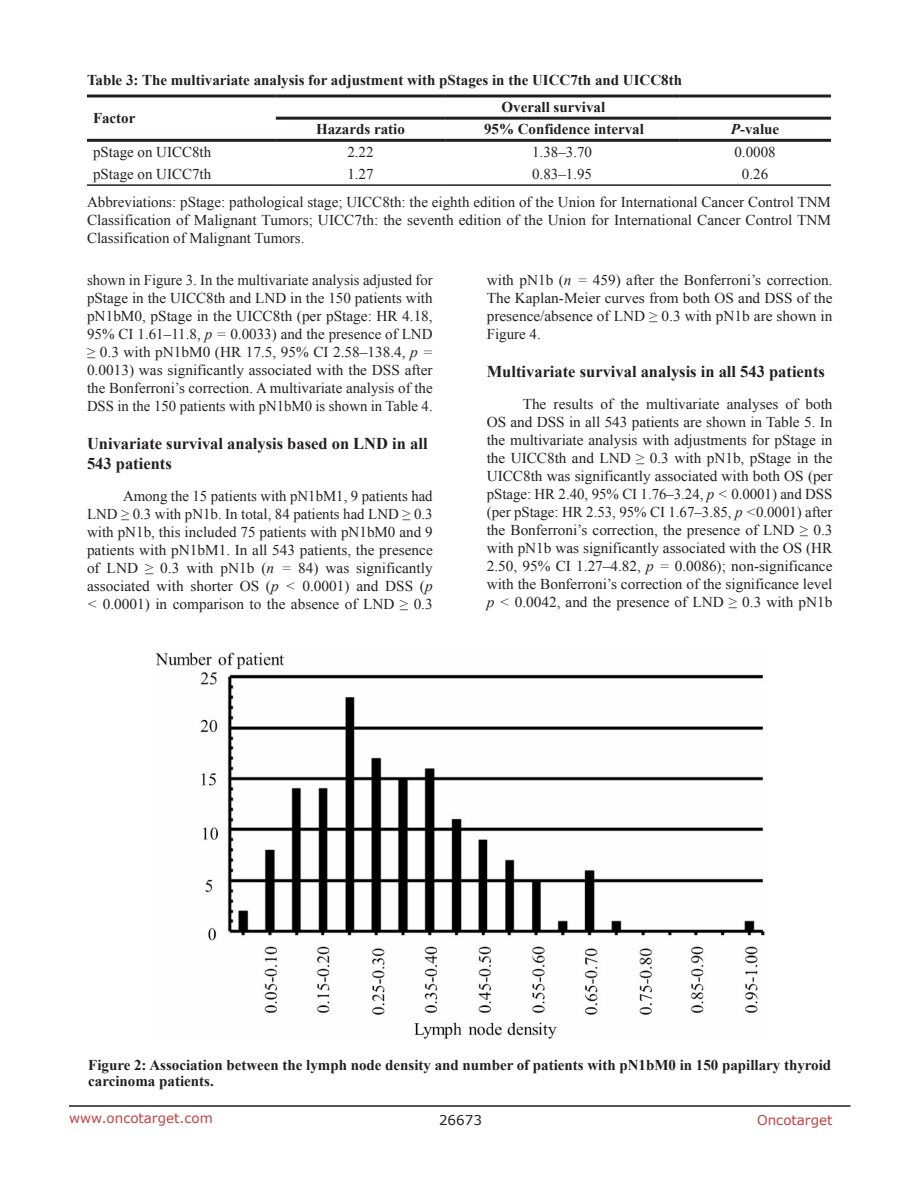
<style>
.page{position:relative;width:918px;height:1188px;background:#fff}
.page>*{position:absolute;margin:0;border:0;box-sizing:border-box;transform-origin:0 0}
.SubHeading{font:700 16.5px/19.8px "Times New Roman";color:#231f20}
.BodyText{font:15px/18px "Times New Roman";color:#231f20;text-align:justify}
.Tabletext{font:15px/18px "Times New Roman";color:#231f20;text-align:justify}
.TableHeading{font:700 15px "Times New Roman";color:#231f20}
.Figuretrx{font:700 15px/16.2px "Times New Roman";color:#231f20}
.t1{font:13.5px "Verdana";color:#c24141}
.t2{font:13.5px "Verdana";color:#231f20}
.s1{font-style:italic}
</style>
<div class="page">
<hr style="left:69px;top:1105px;width:781px;height:2px;background:#231f20">
<img style="left:155px;top:652px;width:610px;height:387px">
<svg style="left:87px;top:94px;width:189px;height:4px"></svg>
<hr style="left:87px;top:139px;width:189px;height:3px;background:#231f20">
<svg style="left:276px;top:94px;width:169px;height:4px"></svg>
<svg style="left:445px;top:94px;width:234px;height:4px"></svg>
<svg style="left:679px;top:94px;width:152px;height:4px"></svg>
<hr style="left:276px;top:117px;width:169px;height:3px;background:#231f20">
<hr style="left:445px;top:117px;width:234px;height:3px;background:#231f20">
<hr style="left:679px;top:117px;width:152px;height:3px;background:#231f20">
<hr style="left:276px;top:139px;width:169px;height:3px;background:#231f20">
<hr style="left:445px;top:139px;width:234px;height:3px;background:#231f20">
<hr style="left:679px;top:139px;width:152px;height:3px;background:#231f20">
<hr style="left:87px;top:184px;width:189px;height:2px;background:#231f20">
<hr style="left:276px;top:184px;width:169px;height:2px;background:#231f20">
<hr style="left:445px;top:184px;width:234px;height:2px;background:#231f20">
<hr style="left:679px;top:184px;width:152px;height:2px;background:#231f20">
<p class="TableHeading" style="left:87px;top:70px;width:597px">Table 3: The multivariate analysis for adjustment with pStages in the UICC7th and UICC8th</p>
<p class="TableHeading" style="left:93px;top:108px;width:44px">Factor</p>
<p class="TableHeading" style="left:502px;top:97px;width:105px">Overall survival</p>
<p class="TableHeading" style="left:316px;top:119px;width:90px">Hazards ratio</p>
<p class="TableHeading" style="left:484px;top:119px;width:161px">95% Confidence interval</p>
<p class="TableHeading" style="left:731px;top:119px;width:50px"><span class="s1">P</span>-value</p>
<p class="Tabletext" style="left:93px;top:142px;width:120px">pStage on UICC8th</p>
<p class="Tabletext" style="left:347px;top:142px;width:28px">2.22</p>
<p class="Tabletext" style="left:532px;top:142px;width:61px">1.38–3.70</p>
<p class="Tabletext" style="left:734px;top:142px;width:43px">0.0008</p>
<p class="Tabletext" style="left:93px;top:165px;width:120px">pStage on UICC7th</p>
<p class="Tabletext" style="left:347px;top:165px;width:28px">1.27</p>
<p class="Tabletext" style="left:532px;top:165px;width:61px">0.83–1.95</p>
<p class="Tabletext" style="left:742px;top:165px;width:28px">0.26</p>
<p class="Tabletext" style="left:87px;top:193px;width:746px">Abbreviations: pStage: pathological stage; UICC8th: the eighth edition of the Union for International Cancer Control TNM Classification of Malignant Tumors; UICC7th: the seventh edition of the Union for International Cancer Control TNM Classification of Malignant Tumors.</p>
<p class="BodyText" style="left:87px;top:271px;width:347px">shown in Figure 3. In the multivariate analysis adjusted for pStage in the UICC8th and LND in the 150 patients with pN1bM0, pStage in the UICC8th (per pStage: HR 4.18, 95% CI 1.61–11.8, <span class="s1">p =</span> 0.0033) and the presence of LND ≥ 0.3 with pN1bM0 (HR 17.5, 95% CI 2.58–138.4, <span class="s1">p = </span>0.0013) was significantly associated with the DSS after the Bonferroni’s correction. A multivariate analysis of the DSS in the 150 patients with pN1bM0 is shown in Table 4.</p>
<p class="SubHeading" style="left:87px;top:433px;width:342px">Univariate survival analysis based on LND in all<br>543 patients</p>
<p class="BodyText" style="left:87px;top:486px;width:347px;text-indent:36px">Among the 15 patients with pN1bM1, 9 patients had LND ≥ 0.3 with pN1b. In total, 84 patients had LND ≥ 0.3 with pN1b, this included 75 patients with pN1bM0 and 9 patients with pN1bM1. In all 543 patients, the presence of LND ≥ 0.3 with pN1b (<span class="s1">n =</span> 84) was significantly associated with shorter OS (<span class="s1">p &lt;</span> 0.0001) and DSS (<span class="s1">p &lt;</span> 0.0001) in comparison to the absence of LND ≥ 0.3</p>
<p class="BodyText" style="left:487px;top:271px;width:347px">with pN1b (<span class="s1">n =</span> 459) after the Bonferroni’s correction.<br>The Kaplan-Meier curves from both OS and DSS of the presence/absence of LND ≥ 0.3 with pN1b are shown in Figure 4.</p>
<p class="SubHeading" style="left:487px;top:361px;width:340px">Multivariate survival analysis in all 543 patients</p>
<p class="BodyText" style="left:487px;top:395px;width:347px;text-indent:36px">The results of the multivariate analyses of both OS and DSS in all 543 patients are shown in Table 5. In the multivariate analysis with adjustments for pStage in the UICC8th and LND ≥ 0.3 with pN1b, pStage in the UICC8th was significantly associated with both OS (per pStage: HR 2.40, 95% CI 1.76–3.24, <span class="s1">p &lt;</span> 0.0001) and DSS (per pStage: HR 2.53, 95% CI 1.67–3.85, <span class="s1">p &lt;</span>0.0001) after the Bonferroni’s correction, the presence of LND ≥ 0.3 with pN1b was significantly associated with the OS (HR 2.50, 95% CI 1.27–4.82, <span class="s1">p =</span> 0.0086); non-significance with the Bonferroni’s correction of the significance level <span class="s1">p &lt;</span> 0.0042, and the presence of LND ≥ 0.3 with pN1b</p>
<p class="Figuretrx" style="left:88px;top:1056px;width:745px">Figure 2: Association between the lymph node density and number of patients with pN1bM0 in 150 papillary thyroid carcinoma patients.</p>
<p class="t1" style="left:69px;top:1109px;width:145px">www.oncotarget.com</p>
<p class="t2" style="left:439px;top:1111px;width:44px">26673</p>
<p class="t1" style="left:757px;top:1111px;width:77px">Oncotarget</p>
</div>
